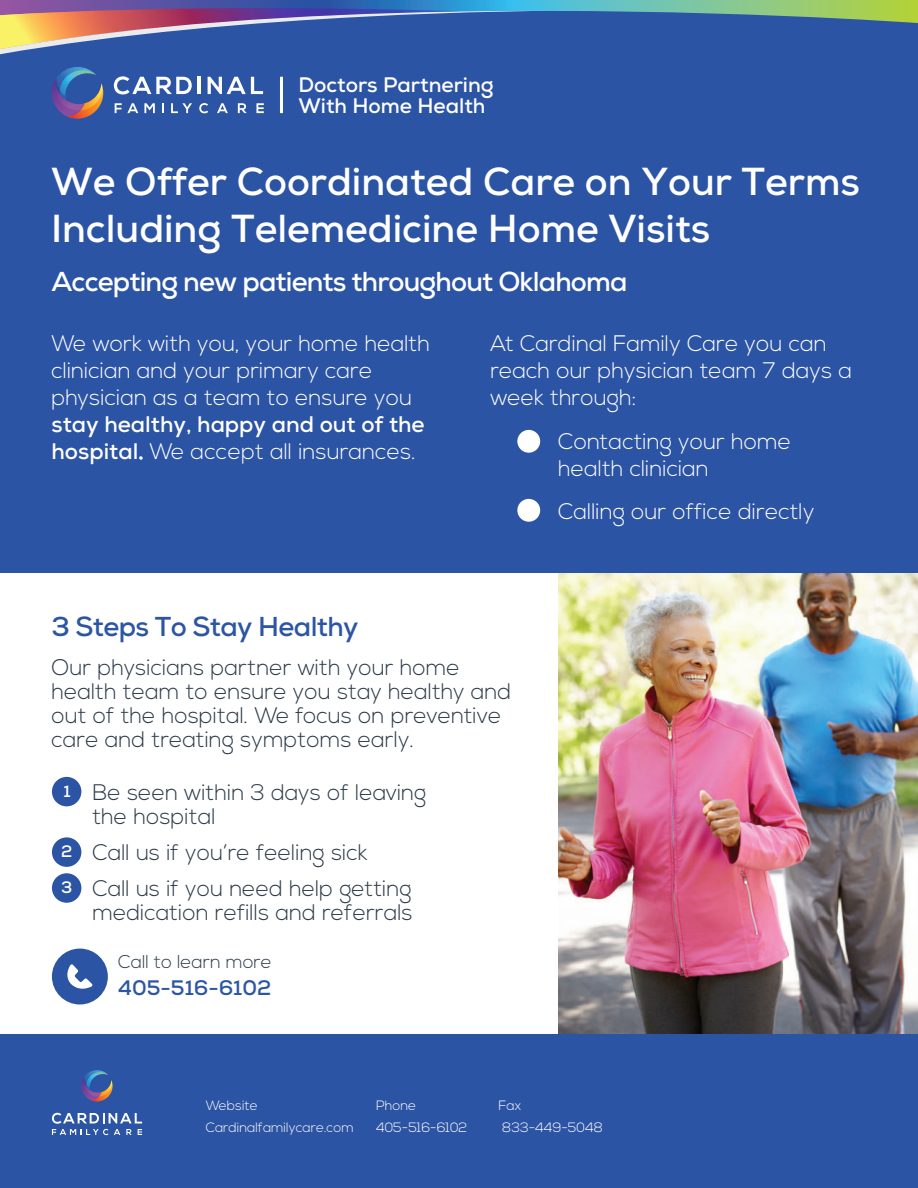
<style>
.page{position:relative;width:918px;height:1188px;background:#fff}
.page>*{position:absolute;margin:0;border:0;box-sizing:border-box;transform-origin:0 0}
.t1{font:700 39px/46.8px "Nexa";color:#fff}
.t2{font:700 27.3px "Nexa";letter-spacing:-.03em;color:#fff}
.t3{font:700 27.3px "Nexa";letter-spacing:-.02em;color:#2c56a4}
.t4{font:300 22.5px/24px "Nexa";color:#2b3948}
.t5{font:300 22.5px/27px "Nexa";color:#fff}
.t6{font:700 22.5px/27px "Nexa";color:#fff}
.t7{font:700 21px/21px "Nexa";color:#fff}
.t8{font:700 21px "Nexa";color:#2c56a4}
.t9{font:300 18.45px "Nexa";color:#2b3948}
.t10{font:700 16.65px/35.8px "Nexa";color:#fff}
.t11{font:300 13.5px/22.5px "Nexa";color:#fff}
.s1{font-weight:300}
</style>
<div class="page">
<img style="left:558px;top:572px;width:360px;height:462px">
<div style="left:0;top:0;width:918px;height:572px;background:#2c54a4"></div>
<svg style="left:562px;top:0;width:356px;height:23px"></svg>
<svg style="left:0;top:0;width:562px;height:54px"></svg>
<svg style="left:114px;top:76px;width:78px;height:18px"></svg>
<hr style="left:198px;top:77px;width:3px;height:17px;background:#fff">
<svg style="left:208px;top:77px;width:55px;height:17px"></svg>
<svg style="left:115px;top:103px;width:23px;height:10px"></svg>
<svg style="left:144px;top:103px;width:11px;height:10px"></svg>
<svg style="left:162px;top:103px;width:2px;height:10px"></svg>
<svg style="left:171px;top:103px;width:21px;height:10px"></svg>
<svg style="left:199px;top:103px;width:9px;height:10px"></svg>
<svg style="left:217px;top:103px;width:11px;height:10px"></svg>
<svg style="left:238px;top:103px;width:9px;height:10px"></svg>
<svg style="left:256px;top:103px;width:8px;height:10px"></svg>
<svg style="left:52px;top:67px;width:52px;height:52px"></svg>
<div style="left:0;top:1034px;width:918px;height:154px;background:#2c54a4"></div>
<svg style="left:52px;top:1113px;width:90px;height:22px"></svg>
<svg style="left:81px;top:1070px;width:32px;height:31px"></svg>
<hr style="left:280px;top:77px;width:3px;height:36px;background:#fff">
<div style="left:52px;top:949px;width:56px;height:56px;background:#2c54a4;border-radius:50%"></div>
<svg style="left:67px;top:964px;width:26px;height:25px"></svg>
<div style="left:517px;top:430px;width:23px;height:23px;background:#fff;border-radius:50%"></div>
<div style="left:517px;top:499px;width:23px;height:23px;background:#fff;border-radius:50%"></div>
<div style="left:52px;top:777px;width:29px;height:29px;background:#2c54a4;border-radius:50%"></div>
<div style="left:52px;top:837px;width:29px;height:30px;background:#2c54a4;border-radius:50%"></div>
<div style="left:52px;top:873px;width:29px;height:30px;background:#2c54a4;border-radius:50%"></div>
<p class="t7" style="left:298px;top:74px;width:197px">Doctors Partnering<br>With Home Health</p>
<h1 class="t1" style="left:51px;top:158px;width:810px">We Offer Coordinated Care on Your Terms<br>Including Telemedicine Home Visits</h1>
<p class="t2" style="left:52px;top:264px;width:578px">Accepting new patients throughout Oklahoma</p>
<p class="t5" style="left:52px;top:331px;width:380px">We work with you, your home health clinician and your primary care physician as a team to ensure you</p>
<p class="t6" style="left:52px;top:411px;width:375px">stay healthy, happy and out of the hospital. <span class="s1">We accept all insurances.</span></p>
<p class="t3" style="left:52px;top:609px;width:309px">3 Steps To Stay Healthy</p>
<p class="t5" style="left:490px;top:331px;width:363px">At Cardinal Family Care you can reach our physician team 7 days a week through:</p>
<p class="t5" style="left:558px;top:429px;width:234px">Contacting your home health clinician</p>
<p class="t5" style="left:558px;top:499px;width:258px">Calling our office directly</p>
<p class="t4" style="left:52px;top:656px;width:461px">Our physicians partner with your home health team to ensure you stay healthy and out of the hospital. We focus on preventive care and treating symptoms early.</p>
<p class="t4" style="left:92px;top:781px;width:335px">Be seen within 3 days of leaving the hospital</p>
<p class="t4" style="left:92px;top:835px;width:321px;line-height:36px">Call us if you’re feeling sick<br>Call us if you need help getting</p>
<p class="t4" style="left:92px;top:901px;width:322px">medication refills and referrals</p>
<p class="t10" style="left:64px;top:773px;width:9px">1</p>
<p class="t10" style="left:61px;top:834px;width:13px">2<br>3</p>
<p class="t9" style="left:118px;top:951px;width:155px">Call to learn more</p>
<p class="t8" style="left:118px;top:974px;width:155px">405-516-6102</p>
<p class="t11" style="left:206px;top:1095px;width:150px">Website<br>Cardinalfamilycare.com</p>
<p class="t11" style="left:376px;top:1095px;width:93px">Phone<br>405-516-6102</p>
<p class="t11" style="left:499px;top:1095px;width:106px">Fax<br>833-449-5048</p>
</div>
